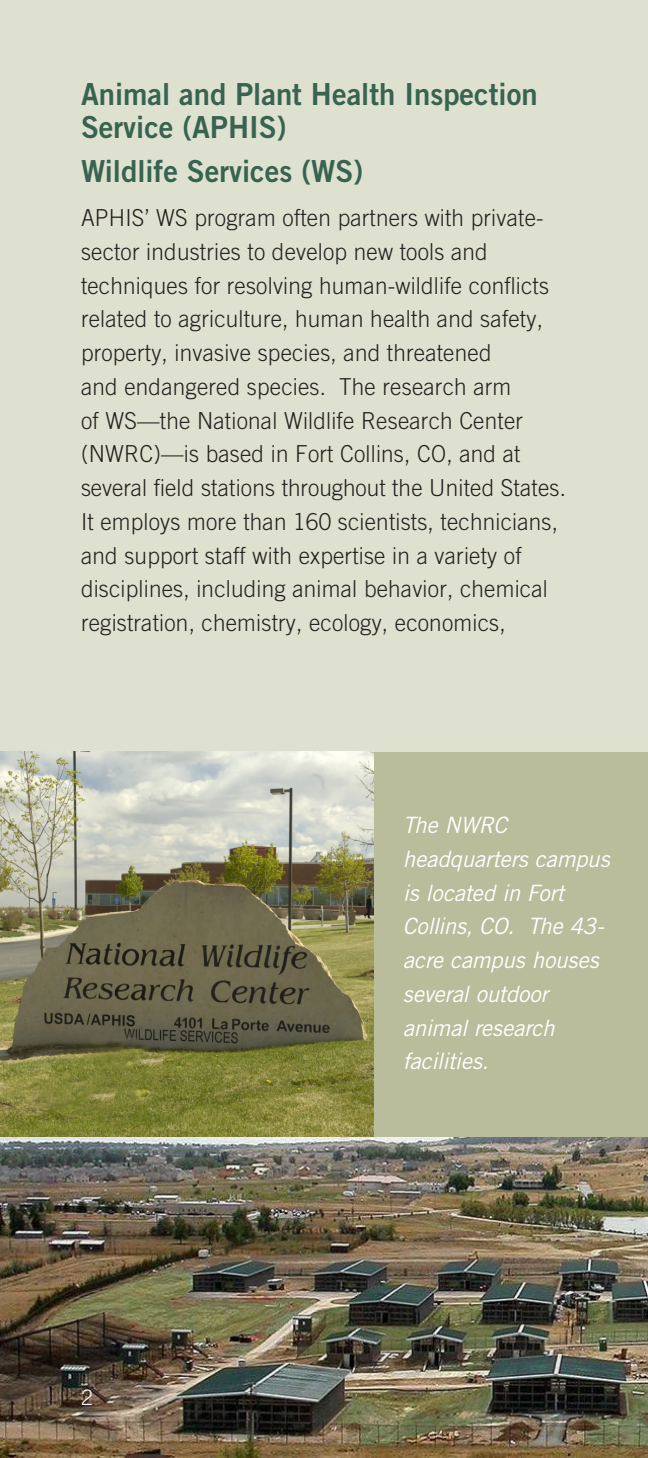
<style>
.page{position:relative;width:648px;height:1458px;background:#dfe1d0}
.page>*{position:absolute;margin:0;border:0;box-sizing:border-box;transform-origin:0 0}
.t1{font:30.38px/33.8px "Trade Gothic Bold Two";color:#376350;scale:.96 1}
.t2{font:300 23.4px/33.8px "Trade Gothic";letter-spacing:.01em;color:#231f20;scale:.96 1}
.Intro_Text{font:italic 22.5px/33.8px "Trade Gothic";letter-spacing:-.01em;color:#fff}
.Intro_Text-2{font:300 21.38px "Trade Gothic";color:#fff}
</style>
<div class="page">
<img style="left:0;top:1136px;width:648px;height:322px">
<div style="left:374px;top:752px;width:274px;height:384px;background:#b9bd9b"></div>
<img style="left:0;top:752px;width:374px;height:384px">
<p class="t1" style="left:81px;top:76px;width:477px">Animal and Plant Health Inspection<br>Service (APHIS)</p>
<p class="t1" style="left:81px;top:154px;width:295px">Wildlife Services (WS)</p>
<p class="t2" style="left:81px;top:201px;width:507px">APHIS’ WS program often partners with private&shy;sector industries to develop new tools and techniques for resolving human-wildlife conflicts related to agriculture, human health and safety, property, invasive species, and threatened<br>and endangered species. The research arm<br>of WS—the National Wildlife Research Center (NWRC)—is based in Fort Collins, CO, and at several field stations throughout the United States.<br>It employs more than 160 scientists, technicians, and support staff with expertise in a variety of disciplines, including animal behavior, chemical registration, chemistry, ecology, economics,</p>
<p class="Intro_Text-2" style="left:81px;top:1385px;width:13px">2</p>
<p class="Intro_Text" style="left:403px;top:808px;width:208px">The NWRC headquarters campus is located in Fort<br>Collins, CO. The 43- acre campus houses several outdoor animal research facilities.</p>
</div>
